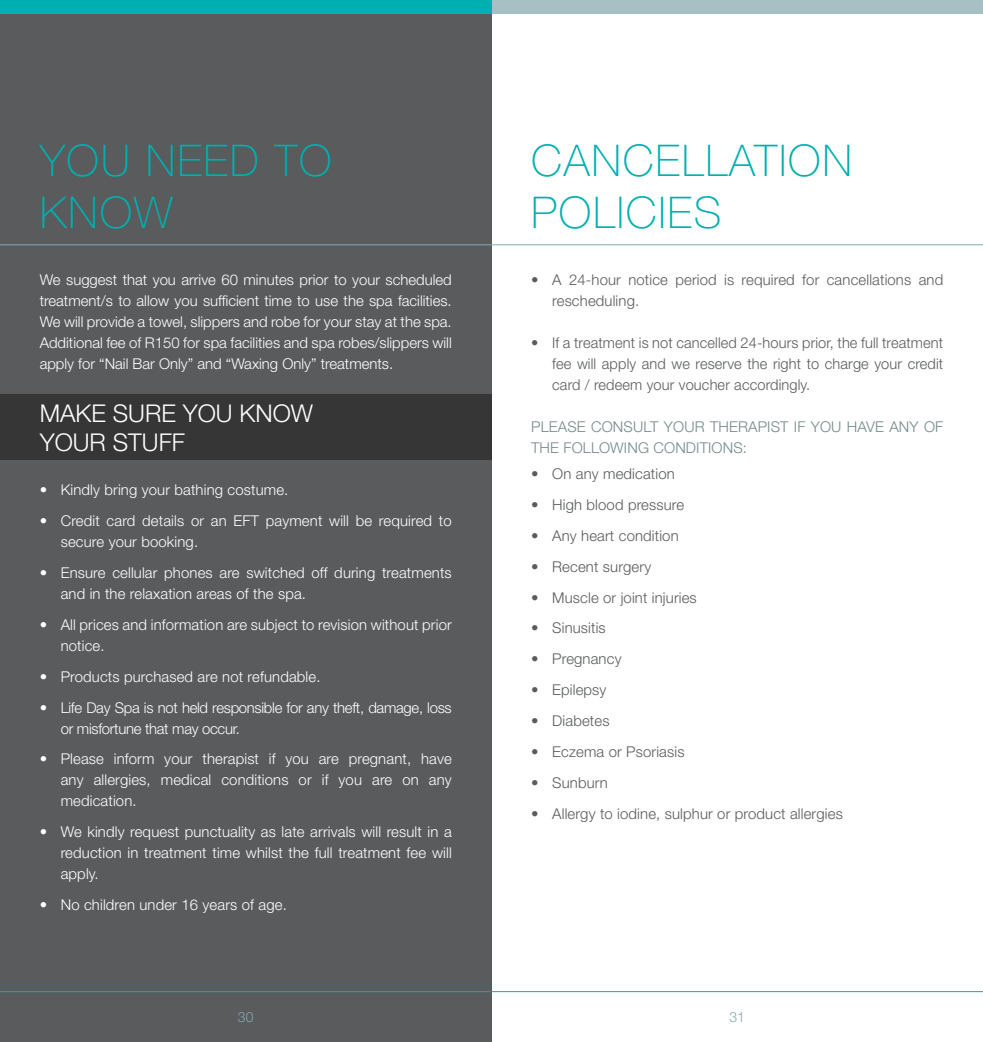
<style>
.page{position:relative;width:983px;height:1042px;background:#fff}
.page>*{position:absolute;margin:0;border:0;box-sizing:border-box;transform-origin:0 0}
.t1{font:100 43.75px/52.5px "Helvetica Neue LT Std";letter-spacing:.04em;color:#00afaf}
.t2{font:300 24.5px/29.4px "Helvetica Neue LT Std";color:#fff}
.t3{font:300 14.88px/21px "Helvetica Neue LT Std";letter-spacing:.01em;color:#fff;text-align:justify}
.t4{font:300 14.88px/21px "Helvetica Neue LT Std";letter-spacing:.01em;color:#595b5c}
.t5{font:300 14.88px/21px "Helvetica Neue LT Std";letter-spacing:-.02em;color:#fff}
.t6{font:300 14.88px/21px "Helvetica Neue LT Std";letter-spacing:.01em;color:#75898a}
.t7{font:300 14px "Helvetica Neue LT Std";color:#82a9b2}
</style>
<div class="page">
<hr style="left:491px;top:991px;width:491px;height:1px;background:#00afaf">
<div style="left:491px;top:0;width:491px;height:13px;background:#a7c0c3"></div>
<div style="left:0;top:0;width:491px;height:1042px;background:#595b5c"></div>
<div style="left:0;top:0;width:491px;height:13px;background:#00afaf"></div>
<hr style="left:0;top:244px;width:491px;height:1px;background:#82a9b2">
<hr style="left:491px;top:244px;width:491px;height:1px;background:#82a9b2">
<hr style="left:0;top:991px;width:491px;height:1px;background:#00afaf">
<div style="left:0;top:394px;width:491px;height:65px;background:#363637"></div>
<h1 class="t1" style="left:40px;top:134px;width:293px">YOU NEED TO<br>KNOW</h1>
<p class="t3" style="left:40px;top:269px;width:413px">We suggest that you arrive 60 minutes prior to your scheduled treatment/s to allow you sufficient time to use the spa facilities.<br>We will provide a towel, slippers and robe for your stay at the spa.<br>Additional fee of R150 for spa facilities and spa robes/slippers will apply for “Nail Bar Only” and “Waxing Only” treatments.</p>
<h2 class="t2" style="left:40px;top:398px;width:275px">MAKE SURE YOU KNOW<br>YOUR STUFF</h2>
<p class="t3" style="left:40px;top:479px;width:250px">• Kindly bring your bathing costume.</p>
<p class="t3" style="left:61px;top:510px;width:392px;text-indent:-21px">• Credit card details or an EFT payment will be required to secure your booking.</p>
<p class="t3" style="left:61px;top:561px;width:392px;text-indent:-21px">• Ensure cellular phones are switched off during treatments and in the relaxation areas of the spa.</p>
<p class="t3" style="left:61px;top:613px;width:392px;text-indent:-21px">• All prices and information are subject to revision without prior notice.</p>
<p class="t3" style="left:40px;top:665px;width:282px">• Products purchased are not refundable.</p>
<p class="t5" style="left:61px;top:696px;width:392px;text-indent:-21px">• Life Day Spa is not held responsible for any theft, damage, loss or misfortune that may occur.</p>
<p class="t3" style="left:61px;top:748px;width:392px;text-indent:-21px">• Please inform your therapist if you are pregnant, have any allergies, medical conditions or if you are on any medication.</p>
<p class="t3" style="left:61px;top:821px;width:392px;text-indent:-21px">• We kindly request punctuality as late arrivals will result in a reduction in treatment time whilst the full treatment fee will apply.</p>
<p class="t3" style="left:40px;top:894px;width:248px">• No children under 16 years of age.</p>
<p class="t7" style="left:238px;top:1008px;width:17px">30</p>
<h1 class="t1" style="left:531px;top:134px;width:322px">CANCELLATION<br>POLICIES</h1>
<p class="t4" style="left:552px;top:269px;width:392px;text-indent:-21px">• A 24-hour notice period is required for cancellations and rescheduling.</p>
<p class="t4" style="left:552px;top:332px;width:392px;text-align:justify;text-indent:-21px">• If a treatment is not cancelled 24-hours prior, the full treatment fee will apply and we reserve the right to charge your credit card / redeem your voucher accordingly.</p>
<p class="t6" style="left:531px;top:416px;width:413px">PLEASE CONSULT YOUR THERAPIST IF YOU HAVE ANY OF<br>THE FOLLOWING CONDITIONS:</p>
<p class="t4" style="left:531px;top:463px;width:145px">• On any medication</p>
<p class="t4" style="left:531px;top:493px;width:154px">• High blood pressure</p>
<p class="t4" style="left:531px;top:524px;width:149px">• Any heart condition</p>
<p class="t4" style="left:531px;top:555px;width:121px">• Recent surgery</p>
<p class="t4" style="left:531px;top:586px;width:167px">• Muscle or joint injuries</p>
<p class="t4" style="left:531px;top:617px;width:76px">• Sinusitis</p>
<p class="t4" style="left:531px;top:648px;width:92px">• Pregnancy</p>
<p class="t4" style="left:531px;top:679px;width:77px">• Epilepsy</p>
<p class="t4" style="left:531px;top:710px;width:80px">• Diabetes</p>
<p class="t4" style="left:531px;top:741px;width:155px">• Eczema or Psoriasis</p>
<p class="t4" style="left:531px;top:772px;width:78px">• Sunburn</p>
<p class="t4" style="left:531px;top:803px;width:313px">• Allergy to iodine, sulphur or product allergies</p>
<p class="t7" style="left:729px;top:1008px;width:17px">31</p>
</div>
